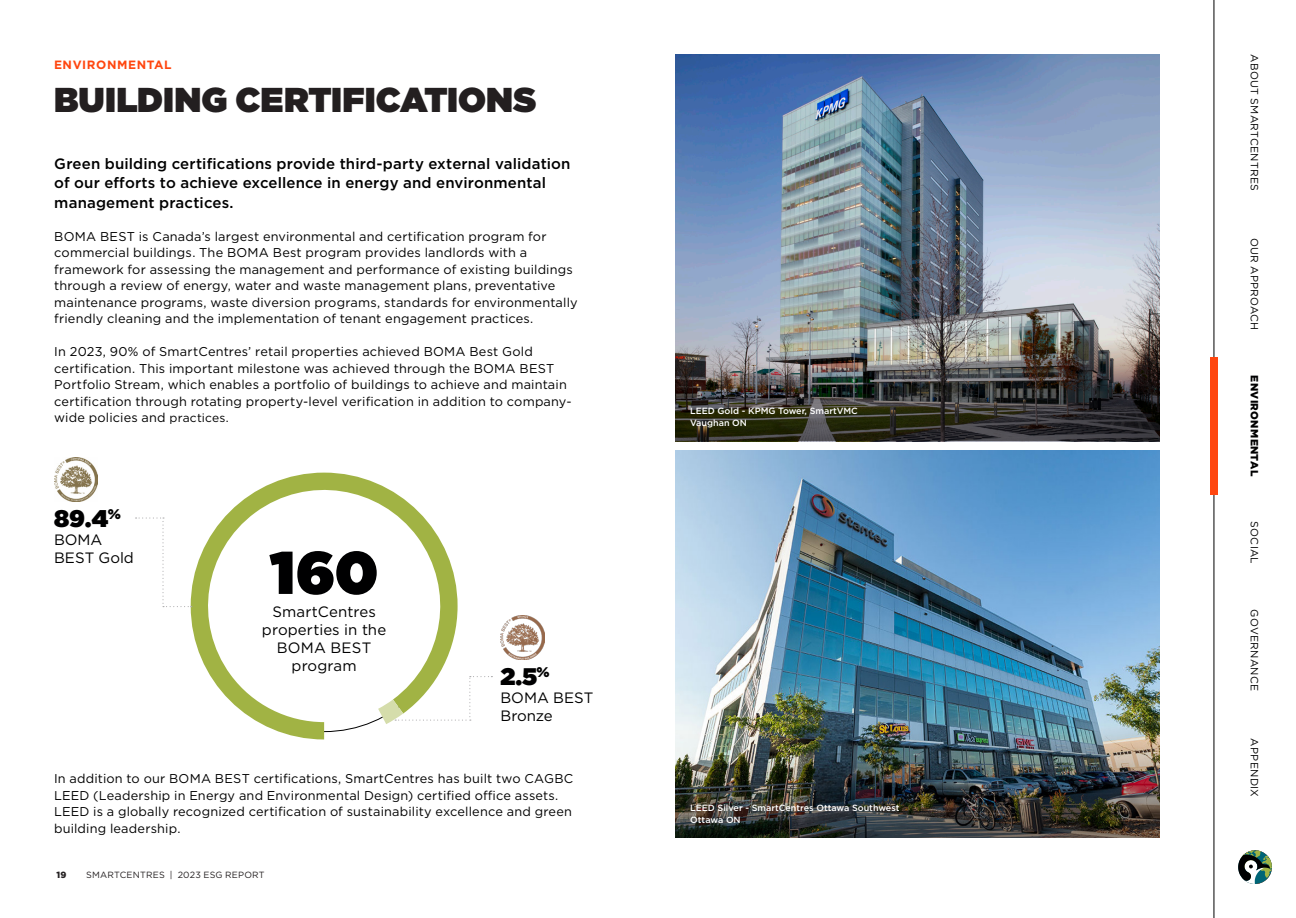
<style>
.page{position:relative;width:1296px;height:918px;background:#fff}
.page>*{position:absolute;margin:0;border:0;box-sizing:border-box;transform-origin:0 0}
.Body_Text__align_left{font:900 60px "Gotham";color:#000001}
.H2__align_left{font:900 34.5px "Gotham";color:#231f20}
.Body_Text__align_left-2{font:900 24px "Gotham";color:#000001}
.Body_Text__align_left-3{font:500 15px/19.5px "Gotham";letter-spacing:.01em;color:#000001}
.Body_Text__align_left-4{font:15px/18px "Gotham";letter-spacing:.005em;color:#000001}
.Body_Text__align_left-5{font:12.75px/16.5px "Gotham";letter-spacing:.015em;color:#000001}
.t1{font:700 12px "Gotham";letter-spacing:.05em;color:#ff460f}
.t2{font:10.5px "Gotham";letter-spacing:.03em;color:#000001}
.t3{font:900 10.5px "Gotham";letter-spacing:.03em;color:#000001}
.t4{font:500 9px "Gotham";color:#fff}
.t5{font:9px "Gotham";letter-spacing:.02em;color:#231f20}
.t6{font:900 9px "Gotham";color:#231f20}
.s1{font-size:12px}
</style>
<div class="page">
<hr style="left:1214px;top:0;width:1px;height:918px;background:#000001">
<svg style="left:1238px;top:850px;width:34px;height:34px"></svg>
<svg style="left:191px;top:473px;width:267px;height:266px"></svg>
<img style="left:54px;top:458px;width:44px;height:43px">
<div style="left:1211px;top:357px;width:7px;height:137px;background:#ff460f"></div>
<img style="left:675px;top:54px;width:485px;height:287px">
<img style="left:675px;top:341px;width:485px;height:100px">
<img style="left:675px;top:451px;width:485px;height:273px">
<img style="left:675px;top:724px;width:485px;height:114px">
<img style="left:500px;top:616px;width:44px;height:43px">
<svg style="left:378px;top:676px;width:114px;height:48px"></svg>
<svg style="left:136px;top:517px;width:56px;height:90px"></svg>
<p class="t1" style="left:54px;top:57px;width:119px">ENVIRONMENTAL</p>
<p class="H2__align_left" style="left:54px;top:75px;width:484px">BUILDING CERTIFICATIONS</p>
<p class="Body_Text__align_left-3" style="left:54px;top:153px;width:518px">Green building certifications provide third-party external validation of our efforts to achieve excellence in energy and environmental management practices.</p>
<p class="Body_Text__align_left-5" style="left:54px;top:228px;width:525px">BOMA BEST is Canada’s largest environmental and certification program for commercial buildings. The BOMA Best program provides landlords with a framework for assessing the management and performance of existing buildings through a review of energy, water and waste management plans, preventative maintenance programs, waste diversion programs, standards for environmentally friendly cleaning and the implementation of tenant engagement practices.</p>
<p class="Body_Text__align_left-5" style="left:54px;top:343px;width:519px">In 2023, 90% of SmartCentres’ retail properties achieved BOMA Best Gold certification. This important milestone was achieved through the BOMA BEST Portfolio Stream, which enables a portfolio of buildings to achieve and maintain certification through rotating property-level verification in addition to company&shy;wide policies and <span class="s1">practices.</span></p>
<p class="Body_Text__align_left-2" style="left:54px;top:501px;width:68px">89<sub>•</sub>4<sup>%</sup></p>
<p class="Body_Text__align_left-4" style="left:54px;top:530px;width:81px">BOMA<br>BEST Gold</p>
<p class="Body_Text__align_left" style="left:270px;top:530px;width:110px">160</p>
<p class="Body_Text__align_left-4" style="left:262px;top:602px;width:126px;text-align:center">SmartCentres properties in the<br>BOMA BEST</p>
<p class="Body_Text__align_left-4" style="left:292px;top:656px;width:67px">program</p>
<p class="Body_Text__align_left-2" style="left:500px;top:659px;width:51px">2<sub>•</sub>5<sup>%</sup></p>
<p class="Body_Text__align_left-4" style="left:500px;top:688px;width:95px">BOMA BEST<br>Bronze</p>
<p class="Body_Text__align_left-5" style="left:54px;top:770px;width:521px">In addition to our BOMA BEST certifications, SmartCentres has built two CAGBC LEED (Leadership in Energy and Environmental Design) certified office assets.<br>LEED is a globally recognized certification of sustainability excellence and green building leadership.</p>
<p class="t6" style="left:56px;top:868px;width:11px">19</p>
<p class="t5" style="left:86px;top:869px;width:180px">SMARTCENTRES | 2023 ESG REPORT</p>
<p class="t4" style="left:690px;top:405px;width:169px">LEED Gold - KPMG Tower, SmartVMC</p>
<p class="t4" style="left:690px;top:417px;width:58px">Vaughan ON</p>
<p class="t4" style="left:690px;top:802px;width:211px">LEED Silver - SmartCentres Ottawa Southwest</p>
<p class="t4" style="left:690px;top:814px;width:52px">Ottawa ON</p>
<p class="t2" style="left:1261px;top:54px;width:138px;rotate:90deg">ABOUT SMARTCENTRES</p>
<p class="t2" style="left:1261px;top:238px;width:94px;rotate:90deg">OUR APPROACH</p>
<p class="t3" style="left:1262px;top:375px;width:102px;rotate:90deg">ENVIRONMENTAL</p>
<p class="t2" style="left:1261px;top:521px;width:44px;rotate:90deg">SOCIAL</p>
<p class="t2" style="left:1261px;top:609px;width:83px;rotate:90deg">GOVERNANCE</p>
<p class="t2" style="left:1261px;top:738px;width:60px;rotate:90deg">APPENDIX</p>
</div>
